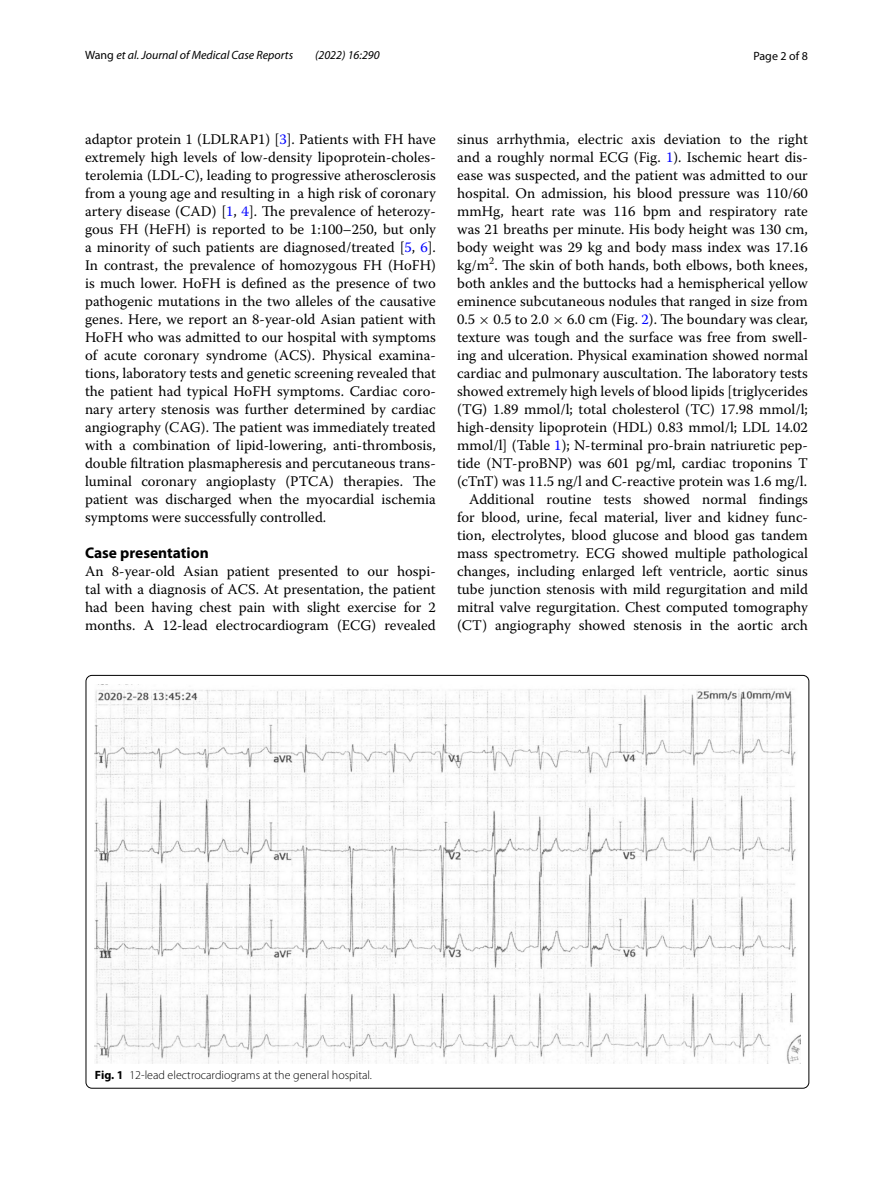
<style>
.page{position:relative;width:893px;height:1187px;background:#fff}
.page>*{position:absolute;margin:0;border:0;box-sizing:border-box;transform-origin:0 0}
.t1{font:700 15.45px "Myriad Pro";color:#000}
.t2{font:14.7px/18px "Warnock Pro";color:#000;text-align:justify}
.t3{font:300 12px "Myriad Pro";color:#000}
.t4{font:italic 12px "Myriad Pro";color:#000}
.t5{font:12px "Myriad Pro";color:#000}
.s1{font-style:normal}
.s2{color:#00f}
.s3{font-family:"MTSY"}
.s4{font-weight:700}
</style>
<div class="page">
<img style="left:95px;top:684px;width:705px;height:379px">
<p class="t4" style="left:85px;top:48px;width:210px"><span class="s1">Wang</span> et al. Journal of Medical Case Reports</p>
<p class="t4" style="left:315px;top:48px;width:66px">(2022) 16:290</p>
<p class="t5" style="left:753px;top:48px;width:56px">Page 2 of 8</p>
<p class="t2" style="left:85px;top:130px;width:352px">adaptor protein 1 (LDLRAP1) [<span class="s2">3</span>]. Patients with FH have extremely high levels of low-density lipoprotein-choles&shy;terolemia (LDL-C), leading to progressive atherosclerosis from a young age and resulting in a high risk of coronary artery disease (CAD) [<span class="s2">1</span>, <span class="s2">4</span>]. The prevalence of heterozy&shy;gous FH (HeFH) is reported to be 1:100–250, but only a minority of such patients are diagnosed/treated [<span class="s2">5</span>, <span class="s2">6</span>].<br>In contrast, the prevalence of homozygous FH (HoFH) is much lower. HoFH is defined as the presence of two pathogenic mutations in the two alleles of the causative genes. Here, we report an 8-year-old Asian patient with HoFH who was admitted to our hospital with symptoms of acute coronary syndrome (ACS). Physical examina&shy;tions, laboratory tests and genetic screening revealed that the patient had typical HoFH symptoms. Cardiac coro&shy;nary artery stenosis was further determined by cardiac angiography (CAG). The patient was immediately treated with a combination of lipid-lowering, anti-thrombosis, double filtration plasmapheresis and percutaneous trans&shy;luminal coronary angioplasty (PTCA) therapies. The patient was discharged when the myocardial ischemia symptoms were successfully controlled.</p>
<p class="t1" style="left:85px;top:542px;width:125px">Case presentation</p>
<p class="t2" style="left:85px;top:562px;width:352px">An 8-year-old Asian patient presented to our hospi&shy;tal with a diagnosis of ACS. At presentation, the patient had been having chest pain with slight exercise for 2 months. A 12-lead electrocardiogram (ECG) revealed</p>
<p class="t2" style="left:457px;top:130px;width:352px;text-align:right">sinus arrhythmia, electric axis deviation to the right and a roughly normal ECG (Fig. <span class="s2">1</span>). Ischemic heart dis&shy;ease was suspected, and the patient was admitted to our hospital. On admission, his blood pressure was 110/60 mmHg, heart rate was 116 bpm and respiratory rate was 21 breaths per minute. His body height was 130 cm, body weight was 29 kg and body mass index was 17.16 kg/m<sup>2</sup>. The skin of both hands, both elbows, both knees, both ankles and the buttocks had a hemispherical yellow eminence subcutaneous nodules that ranged in size from 0.5 <span class="s3">×</span> 0.5 to 2.0 <span class="s3">×</span> 6.0 cm (Fig. <span class="s2">2</span>). The boundary was clear, texture was tough and the surface was free from swell&shy;ing and ulceration. Physical examination showed normal cardiac and pulmonary auscultation. The laboratory tests showed extremely high levels of blood lipids [triglycerides (TG) 1.89 mmol/l; total cholesterol (TC) 17.98 mmol/l; high-density lipoprotein (HDL) 0.83 mmol/l; LDL 14.02 mmol/l] (Table <span class="s2">1</span>); N-terminal pro-brain natriuretic pep&shy;tide (NT-proBNP) was 601 pg/ml, cardiac troponins T (cTnT) was 11.5 ng/l and C-reactive protein was 1.6 mg/l.<br>Additional routine tests showed normal findings for blood, urine, fecal material, liver and kidney func&shy;tion, electrolytes, blood glucose and blood gas tandem mass spectrometry. ECG showed multiple pathological changes, including enlarged left ventricle, aortic sinus tube junction stenosis with mild regurgitation and mild mitral valve regurgitation. Chest computed tomography (CT) angiography showed stenosis in the aortic arch</p>
<p class="t3" style="left:95px;top:1067px;width:279px"><span class="s4">Fig. 1</span> 12-lead electrocardiograms at the general hospital.</p>
</div>
